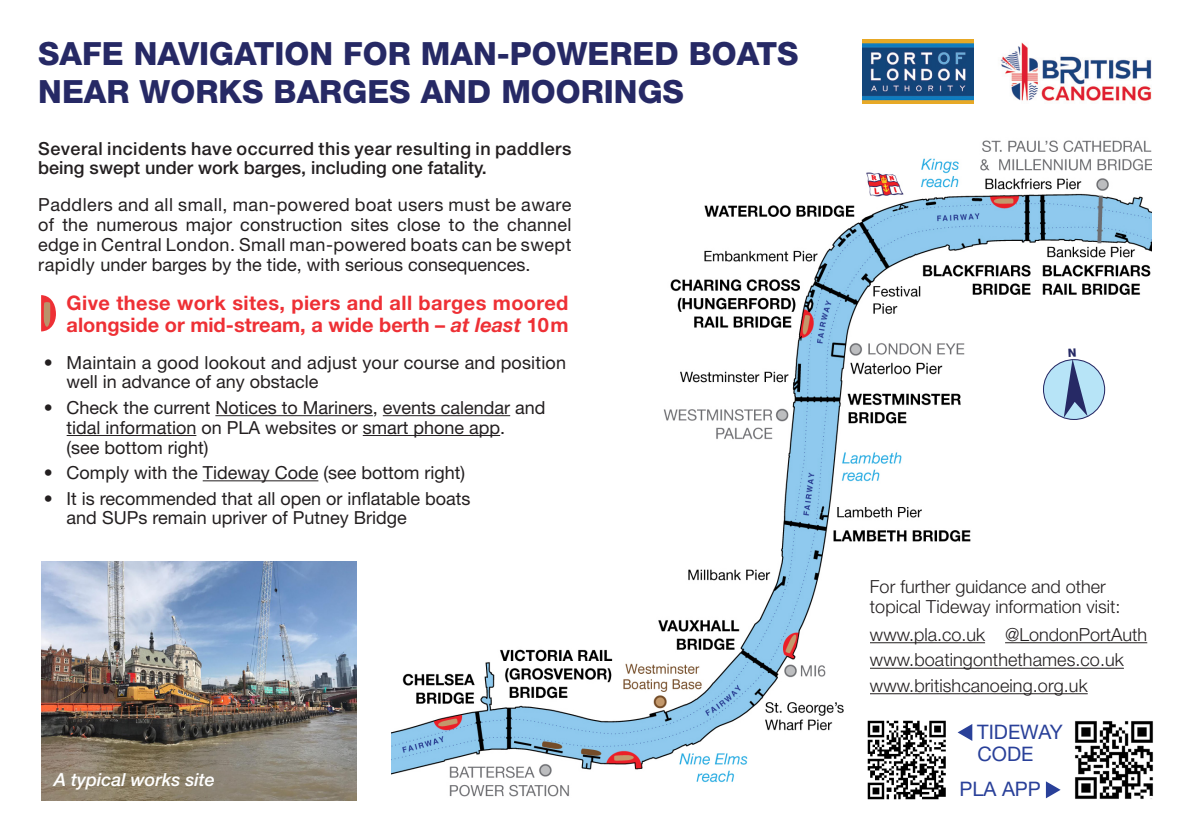
<style>
.page{position:relative;width:1191px;height:840px;background:#fff}
.page>*{position:absolute;margin:0;border:0;box-sizing:border-box;transform-origin:0 0}
.t1{font:800 32px/38px "Helvetica Neue";color:#262965}
.t2{font:700 24px "Helvetica Neue";color:#fff}
.t3{font:700 20px/22px "Helvetica Neue";letter-spacing:.02em;color:#ee3035}
.t4{font:20px/22px "Helvetica Neue";color:#294099}
.t5{font:18px/19.8px "Helvetica Neue";color:#231f20}
.t6{font:300 18px/19.8px "Helvetica Neue";color:#231f20}
.t7{font:500 18px/19.8px "Helvetica Neue";letter-spacing:.025em;color:#231f20}
.t8{font:italic 500 18px "Helvetica Neue";color:#fff}
.s1{font-style:italic}
</style>
<div class="page">
<img style="left:1000px;top:42px;width:151px;height:59px">
<img style="left:391px;top:140px;width:760px;height:659px">
<hr style="left:215px;top:415px;width:158px;height:1px;background:#231f20">
<hr style="left:383px;top:415px;width:127px;height:1px;background:#231f20">
<hr style="left:67px;top:435px;width:129px;height:1px;background:#231f20">
<hr style="left:363px;top:435px;width:137px;height:1px;background:#231f20">
<hr style="left:203px;top:480px;width:115px;height:1px;background:#231f20">
<div style="left:1043px;top:359px;width:62px;height:60px;background:#b7e4f7;border-radius:50%"></div>
<div style="left:1042px;top:358px;width:63px;height:62px;border:1px solid #262965;border-radius:50%"></div>
<img style="left:862px;top:40px;width:111px;height:63px">
<svg style="left:41px;top:295px;width:15px;height:36px"></svg>
<img style="left:41px;top:561px;width:316px;height:238px">
<hr style="left:870px;top:642px;width:115px;height:1px;background:#231f20">
<hr style="left:1005px;top:642px;width:142px;height:1px;background:#231f20">
<hr style="left:870px;top:667px;width:254px;height:1px;background:#231f20">
<hr style="left:870px;top:693px;width:217px;height:1px;background:#231f20">
<img style="left:1069px;top:714px;width:84px;height:85px">
<img style="left:861px;top:714px;width:91px;height:86px">
<svg style="left:957px;top:723px;width:15px;height:17px"></svg>
<svg style="left:1046px;top:780px;width:14px;height:17px"></svg>
<svg style="left:1063px;top:348px;width:24px;height:69px"></svg>
<p class="t1" style="left:38px;top:35px;width:762px">SAFE NAVIGATION FOR MAN-POWERED BOATS<br>NEAR WORKS BARGES AND MOORINGS</p>
<p class="t7" style="left:38px;top:138px;width:534px">Several incidents have occurred this year resulting in paddlers being swept under work barges, including one fatality.</p>
<p class="t5" style="left:38px;top:194px;width:534px;text-align:justify">Paddlers and all small, man-powered boat users must be aware of the numerous major construction sites close to the channel edge in Central London. Small man-powered boats can be swept rapidly under barges by the tide, with serious consequences.</p>
<p class="t3" style="left:67px;top:291px;width:503px">Give these work sites, piers and all barges moored alongside or mid-stream, a wide berth – <span class="s1">at least</span> 10m</p>
<p class="t5" style="left:67px;top:352px;width:501px;text-indent:-23px">• Maintain a good lookout and adjust your course and position well in advance of any obstacle</p>
<p class="t5" style="left:67px;top:397px;width:480px;text-indent:-23px">• Check the current Notices to Mariners, events calendar and tidal information on PLA websites or smart phone app.<br>(see bottom right)</p>
<p class="t5" style="left:44px;top:462px;width:423px">• Comply with the Tideway Code (see bottom right)</p>
<p class="t5" style="left:67px;top:487px;width:405px;text-indent:-23px">• It is recommended that all open or inflatable boats and SUPs remain upriver of Putney Bridge</p>
<p class="t8" style="left:54px;top:768px;width:163px">A typical works site</p>
<p class="t6" style="left:870px;top:575px;width:252px">For further guidance and other topical Tideway information visit:</p>
<p class="t6" style="left:870px;top:624px;width:279px">www.pla.co.uk @LondonPortAuth</p>
<p class="t6" style="left:870px;top:649px;width:255px">www.boatingonthethames.co.uk</p>
<p class="t6" style="left:870px;top:674px;width:219px">www.britishcanoeing.org.uk</p>
<p class="t4" style="left:977px;top:720px;width:87px">TIDEWAY<br>CODE</p>
<p class="t4" style="left:959px;top:777px;width:83px">PLA APP</p>
<p class="t2" style="left:1144px;top:789px;width:15px">2</p>
</div>
